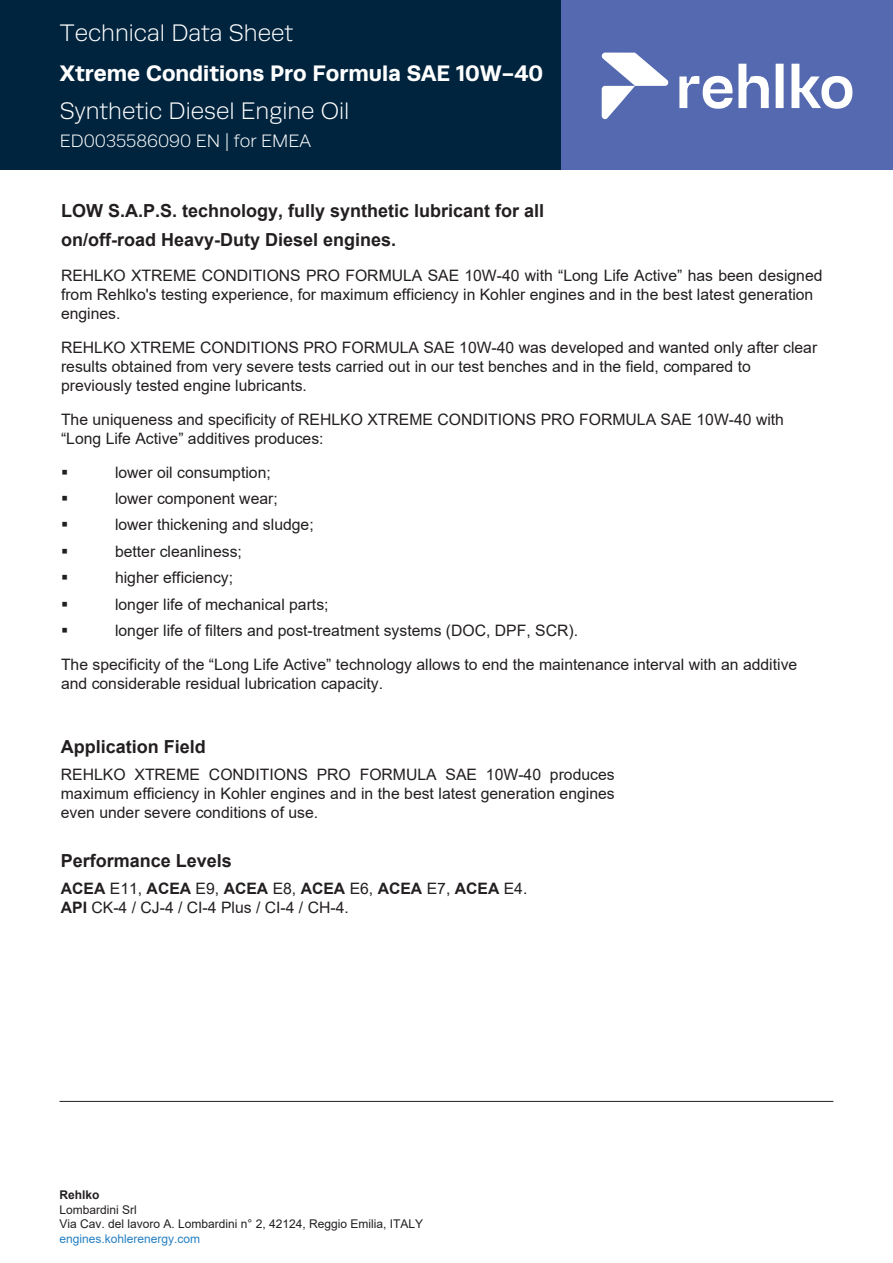
<style>
.page{position:relative;width:893px;height:1263px;background:#fff}
.page>*{position:absolute;margin:0;border:0;box-sizing:border-box;transform-origin:0 0}
.t1{font:300 24px "Runda";color:#fff}
.t2{font:700 22.5px "Runda";color:#fff}
.Titolo_1{font:700 18px/29.2px "Arial";color:#231f20}
.t3{font:300 18px "Runda";color:#fff}
.Titolo_1-2{font:15.75px/18.9px "Arial";color:#231f20}
.Titolo_1-3{font:15.75px "Wingdings";color:#231f20}
.t4{font:12px/14.4px "Arial";color:#231f20}
.t5{font:12px "Arial";color:#2580c3}
.t6{font:700 12px "Arial";color:#231f20}
.s1{font-weight:700}
</style>
<div class="page">
<div style="left:0;top:0;width:561px;height:170px;background:#00243e"></div>
<div style="left:561px;top:0;width:332px;height:170px;background:#5469af"></div>
<svg style="left:601px;top:53px;width:68px;height:67px"></svg>
<svg style="left:791px;top:64px;width:62px;height:45px"></svg>
<svg style="left:679px;top:64px;width:105px;height:45px"></svg>
<hr style="left:60px;top:1101px;width:773px;height:1px;background:#231f20">
<h1 class="t1" style="left:60px;top:20px;width:235px">Technical Data Sheet</h1>
<h2 class="t2" style="left:60px;top:60px;width:485px">Xtreme Conditions Pro Formula SAE 10W-40</h2>
<h1 class="t1" style="left:60px;top:98px;width:291px">Synthetic Diesel Engine Oil</h1>
<p class="t3" style="left:60px;top:132px;width:253px">ED0035586090 EN | for EMEA</p>
<p class="Titolo_1" style="left:61px;top:196px;width:485px">LOW S.A.P.S. technology, fully synthetic lubricant for all on/off-road Heavy-Duty Diesel engines.</p>
<p class="Titolo_1-2" style="left:61px;top:266px;width:763px">REHLKO XTREME CONDITIONS PRO FORMULA SAE 10W-40 with “Long Life Active” has been designed from Rehlko's testing experience, for maximum efficiency in Kohler engines and in the best latest generation engines.</p>
<p class="Titolo_1-2" style="left:61px;top:338px;width:758px">REHLKO XTREME CONDITIONS PRO FORMULA SAE 10W-40 was developed and wanted only after clear results obtained from very severe tests carried out in our test benches and in the field, compared to previously tested engine lubricants.</p>
<p class="Titolo_1-2" style="left:61px;top:409px;width:724px">The uniqueness and specificity of REHLKO XTREME CONDITIONS PRO FORMULA SAE 10W-40 with “Long Life Active” additives produces:</p>
<p class="Titolo_1-3" style="left:61px;top:463px;width:9px">▪</p>
<p class="Titolo_1-2" style="left:115px;top:462px;width:157px">lower oil consumption;</p>
<p class="Titolo_1-3" style="left:61px;top:490px;width:9px">▪</p>
<p class="Titolo_1-2" style="left:115px;top:489px;width:164px">lower component wear;</p>
<p class="Titolo_1-3" style="left:61px;top:516px;width:9px">▪</p>
<p class="Titolo_1-2" style="left:115px;top:515px;width:200px">lower thickening and sludge;</p>
<p class="Titolo_1-3" style="left:61px;top:542px;width:9px">▪</p>
<p class="Titolo_1-2" style="left:115px;top:542px;width:128px">better cleanliness;</p>
<p class="Titolo_1-3" style="left:61px;top:569px;width:9px">▪</p>
<p class="Titolo_1-2" style="left:115px;top:568px;width:120px">higher efficiency;</p>
<p class="Titolo_1-3" style="left:61px;top:595px;width:9px">▪</p>
<p class="Titolo_1-2" style="left:115px;top:594px;width:215px">longer life of mechanical parts;</p>
<p class="Titolo_1-3" style="left:61px;top:622px;width:9px">▪</p>
<p class="Titolo_1-2" style="left:61px;top:613px;width:738px;line-height:33.8px;text-indent:54px">longer life of filters and post-treatment systems (DOC, DPF, SCR).<br>The specificity of the “Long Life Active” technology allows to end the maintenance interval with an additive</p>
<p class="Titolo_1-2" style="left:61px;top:673px;width:324px">and considerable residual lubrication capacity.</p>
<p class="Titolo_1" style="left:61px;top:732px;width:147px">Application Field</p>
<p class="Titolo_1-2" style="left:61px;top:765px;width:555px;text-align:justify">REHLKO XTREME CONDITIONS PRO FORMULA SAE 10W-40 produces maximum efficiency in Kohler engines and in the best latest generation engines even under severe conditions of use.</p>
<p class="Titolo_1" style="left:61px;top:846px;width:173px">Performance Levels</p>
<p class="Titolo_1-2" style="left:61px;top:879px;width:468px"><span class="s1">ACEA</span> E11, <span class="s1">ACEA</span> E9, <span class="s1">ACEA</span> E8, <span class="s1">ACEA</span> E6, <span class="s1">ACEA</span> E7, <span class="s1">ACEA</span> E4.<br><span class="s1">API</span> CK-4 / CJ-4 / CI-4 Plus / CI-4 / CH-4.</p>
<p class="t6" style="left:60px;top:1187px;width:42px">Rehlko</p>
<p class="t4" style="left:60px;top:1202px;width:365px">Lombardini Srl<br>Via Cav. del lavoro A. Lombardini n° 2, 42124, Reggio Emilia, ITALY</p>
<p class="t5" style="left:60px;top:1230px;width:142px">engines.kohlerenergy.com</p>
</div>
